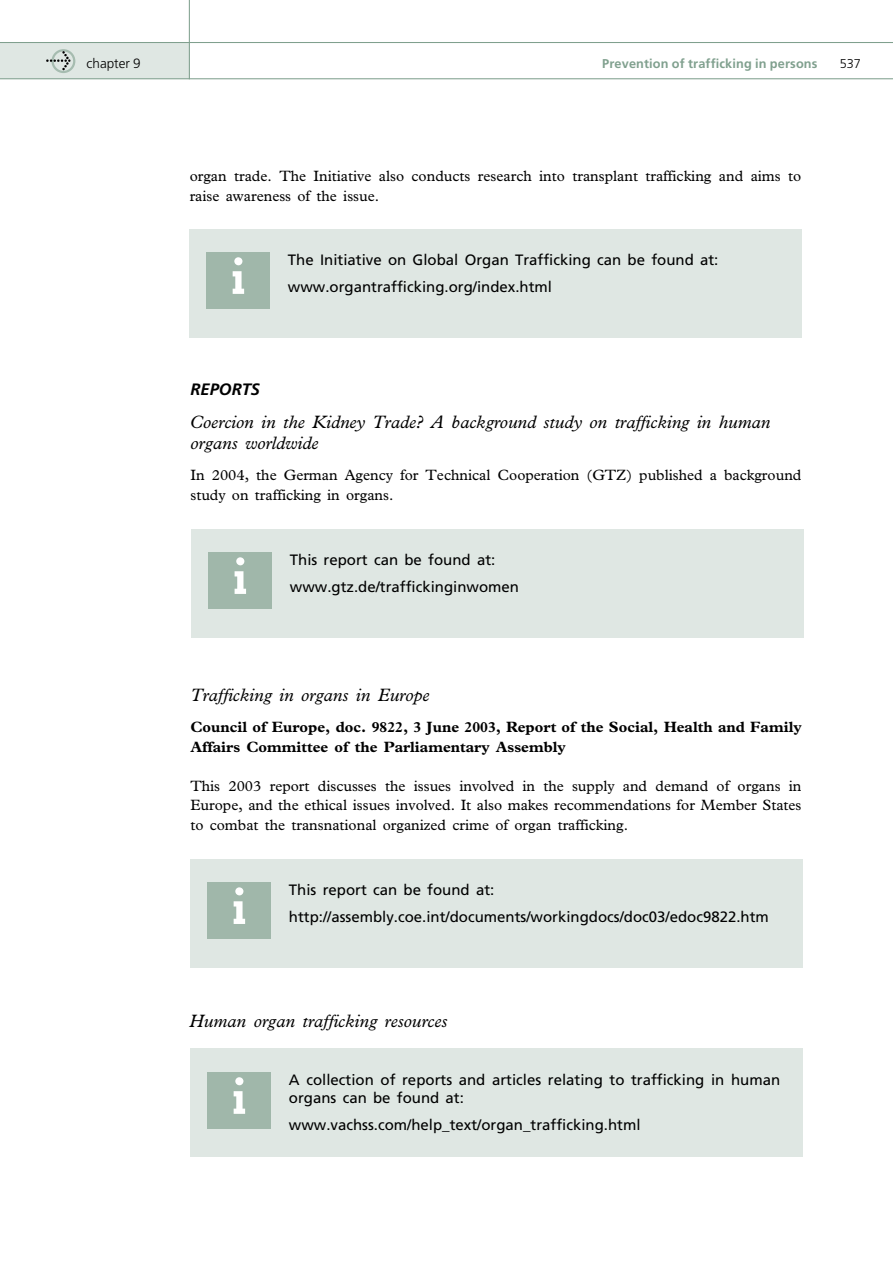
<style>
.page{position:relative;width:893px;height:1263px;background:#fff}
.page>*{position:absolute;margin:0;border:0;box-sizing:border-box;transform-origin:0 0}
.t1{font:700 54px "Beton EF";color:#fff}
.t2{font:italic 18px/21px "Plantin";color:#000}
.t3{font:italic 700 16.5px "Frutiger";color:#000}
.t4{font:15px/19.5px "Plantin";color:#000}
.t5{font:15px/18px "Frutiger";color:#000}
.t6{font:700 15px/19.5px "Plantin";color:#000}
.t7{font:300 13.5px "Frutiger";color:#000}
.t8{font:700 12.75px "Frutiger";letter-spacing:.01em;color:#80a08e}
.t9{font:300 12.75px "Frutiger";color:#000}
</style>
<div class="page">
<div style="left:0;top:43px;width:189px;height:36px;background:#dfe7e3"></div>
<hr style="left:0;top:42px;width:893px;height:1px;background:#80a08e">
<svg style="left:57px;top:49px;width:18px;height:24px"></svg>
<img style="left:46px;top:51px;width:24px;height:20px">
<hr style="left:0;top:78px;width:893px;height:1px;background:#80a08e">
<hr style="left:189px;top:0;width:1px;height:79px;background:#80a08e">
<div style="left:190px;top:229px;width:612px;height:108px;background:#dfe7e3"></div>
<div style="left:206px;top:252px;width:64px;height:56px;background:#a0b7aa"></div>
<div style="left:192px;top:529px;width:612px;height:108px;background:#dfe7e3"></div>
<div style="left:208px;top:552px;width:64px;height:56px;background:#a0b7aa"></div>
<div style="left:191px;top:859px;width:612px;height:108px;background:#dfe7e3"></div>
<div style="left:207px;top:882px;width:64px;height:56px;background:#a0b7aa"></div>
<div style="left:191px;top:1049px;width:612px;height:108px;background:#dfe7e3"></div>
<div style="left:207px;top:1072px;width:64px;height:56px;background:#a0b7aa"></div>
<p class="t7" style="left:87px;top:58px;width:56px">chapter 9</p>
<p class="t8" style="left:602px;top:59px;width:217px">Prevention of trafficking in persons</p>
<p class="t9" style="left:840px;top:58px;width:23px">537</p>
<p class="t4" style="left:190px;top:168px;width:613px">organ trade. The Initiative also conducts research into transplant trafficking and aims to raise awareness of the issue.</p>
<h1 class="t1" style="left:230px;top:258px;width:17px">i</h1>
<p class="t5" style="left:288px;top:252px;width:432px">The Initiative on Global Organ Trafficking can be found at:</p>
<p class="t5" style="left:288px;top:279px;width:266px">www.organtrafficking.org/index.html</p>
<p class="t3" style="left:190px;top:382px;width:71px">REPORTS</p>
<p class="t2" style="left:190px;top:413px;width:582px">Coercion in the Kidney Trade? A background study on trafficking in human organs worldwide</p>
<p class="t4" style="left:190px;top:467px;width:613px">In 2004, the German Agency for Technical Cooperation (GTZ) published a background study on trafficking in organs.</p>
<h1 class="t1" style="left:232px;top:558px;width:17px">i</h1>
<p class="t5" style="left:290px;top:552px;width:207px">This report can be found at:</p>
<p class="t5" style="left:290px;top:579px;width:231px">www.gtz.de/traffickinginwomen</p>
<p class="t2" style="left:190px;top:686px;width:240px">Trafficking in organs in Europe</p>
<p class="t6" style="left:190px;top:719px;width:613px">Council of Europe, doc. 9822, 3 June 2003, Report of the Social, Health and Family<br>Affairs Committee of the Parliamentary Assembly</p>
<p class="t4" style="left:190px;top:777px;width:613px;text-align:justify">This 2003 report discusses the issues involved in the supply and demand of organs in Europe, and the ethical issues involved. It also makes recommendations for Member States to combat the transnational organized crime of organ trafficking.</p>
<h1 class="t1" style="left:231px;top:888px;width:17px">i</h1>
<p class="t5" style="left:289px;top:882px;width:207px">This report can be found at:</p>
<p class="t5" style="left:289px;top:909px;width:481px">http://assembly.coe.int/documents/workingdocs/doc03/edoc9822.htm</p>
<p class="t2" style="left:189px;top:1012px;width:260px">Human organ trafficking resources</p>
<h1 class="t1" style="left:231px;top:1078px;width:17px">i</h1>
<p class="t5" style="left:289px;top:1072px;width:493px">A collection of reports and articles relating to trafficking in human organs can be found at:</p>
<p class="t5" style="left:289px;top:1117px;width:353px">www.vachss.com/help_text/organ_trafficking.html</p>
</div>
